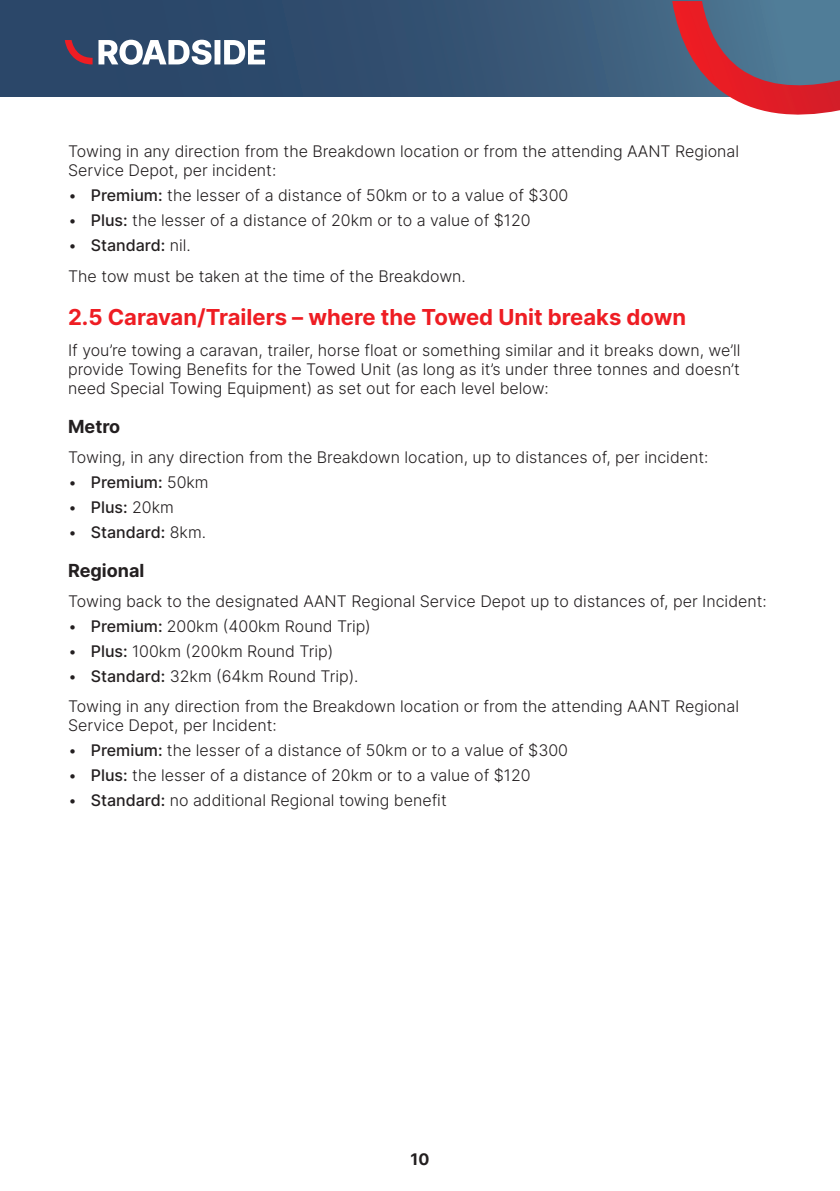
<style>
.page{position:relative;width:840px;height:1191px;background:#fff}
.page>*{position:absolute;margin:0;border:0;box-sizing:border-box;transform-origin:0 0}
.t1{font:700 22px "Inter";color:#ee1d23}
.t2{font:700 18px "Inter";color:#231f20}
.t3{font:300 16px/19.2px "Inter";color:#231f20}
.t4{font:500 16px "Inter";color:#231f20}
.t5{font:700 16px "Inter";color:#231f20}
.s1{font-weight:500}
.s2{font-weight:300}
</style>
<div class="page">
<svg style="left:0;top:0;width:839px;height:96px"></svg>
<svg style="left:671px;top:1px;width:168px;height:114px"></svg>
<svg style="left:98px;top:40px;width:167px;height:25px"></svg>
<svg style="left:65px;top:40px;width:27px;height:24px"></svg>
<p class="t3" style="left:68px;top:141px;width:672px">Towing in any direction from the Breakdown location or from the attending AANT Regional<br>Service Depot, per incident:</p>
<p class="t3" style="left:68px;top:186px;width:501px">• <span class="s1">Premium:</span> the lesser of a distance of 50km or to a value of $300</p>
<p class="t3" style="left:68px;top:210px;width:464px">• <span class="s1">Plus:</span> the lesser of a distance of 20km or to a value of $120</p>
<p class="t3" style="left:68px;top:230px;width:399px;line-height:30.6px">• <span class="s1">Standard:</span> nil.<br>The tow must be taken at the time of the Breakdown.</p>
<h1 class="t1" style="left:68px;top:301px;width:619px">2.5 Caravan/Trailers – where the Towed Unit breaks down</h1>
<p class="t3" style="left:68px;top:340px;width:673px;text-align:justify">If you’re towing a caravan, trailer, horse float or something similar and it breaks down, we’ll provide Towing Benefits for the Towed Unit (as long as it’s under three tonnes and doesn’t need Special Towing Equipment) as set out for each level below:</p>
<p class="t2" style="left:68px;top:413px;width:54px">Metro</p>
<p class="t3" style="left:68px;top:447px;width:641px">Towing, in any direction from the Breakdown location, up to distances of, per incident:</p>
<p class="t4" style="left:68px;top:470px;width:142px"><span class="s2">•</span> Premium: <span class="s2">50km</span></p>
<p class="t3" style="left:68px;top:497px;width:107px">• <span class="s1">Plus:</span> 20km</p>
<p class="t4" style="left:68px;top:520px;width:139px"><span class="s2">•</span> Standard: <span class="s2">8km.</span></p>
<p class="t2" style="left:68px;top:557px;width:78px">Regional</p>
<p class="t3" style="left:68px;top:591px;width:699px">Towing back to the designated AANT Regional Service Depot up to distances of, per Incident:</p>
<p class="t3" style="left:68px;top:616px;width:304px">• <span class="s1">Premium:</span> 200km (400km Round Trip)</p>
<p class="t3" style="left:68px;top:641px;width:266px">• <span class="s1">Plus:</span> 100km (200km Round Trip)</p>
<p class="t3" style="left:68px;top:660px;width:672px;line-height:30.6px">• <span class="s1">Standard:</span> 32km (64km Round Trip).<br>Towing in any direction from the Breakdown location or from the attending AANT Regional</p>
<p class="t3" style="left:68px;top:715px;width:210px">Service Depot, per Incident:</p>
<p class="t3" style="left:68px;top:740px;width:501px">• <span class="s1">Premium:</span> the lesser of a distance of 50km or to a value of $300</p>
<p class="t3" style="left:68px;top:765px;width:464px">• <span class="s1">Plus:</span> the lesser of a distance of 20km or to a value of $120</p>
<p class="t3" style="left:68px;top:790px;width:380px">• <span class="s1">Standard:</span> no additional Regional towing benefit</p>
<p class="t5" style="left:410px;top:1147px;width:20px">10</p>
</div>
